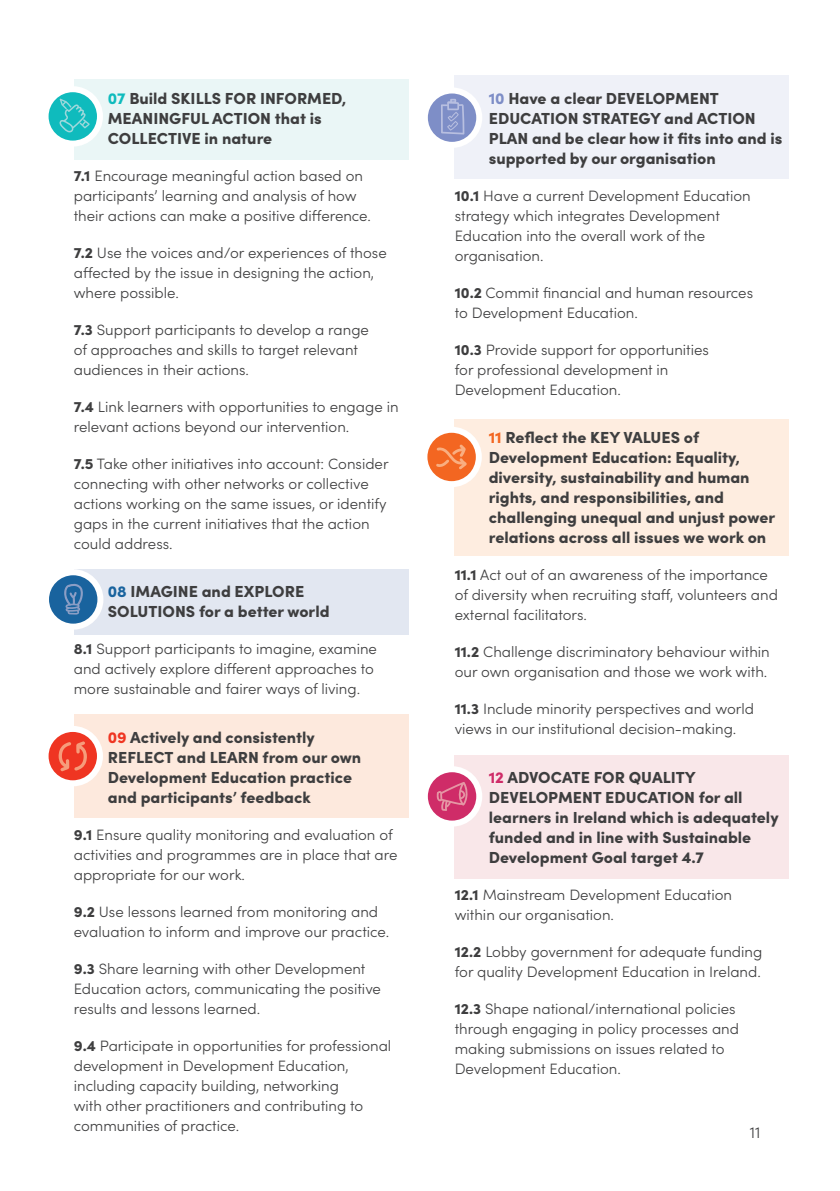
<style>
.page{position:relative;width:840px;height:1191px;background:#fff}
.page>*{position:absolute;margin:0;border:0;box-sizing:border-box;transform-origin:0 0}
.Principle_Heading{font:900 16px/20px "Sofia Pro";color:#3e3e3f}
.t1{font:300 16px "Sofia Pro";color:#3e3e3f}
.Indicator{font:300 15px/20px "Sofia Pro";color:#3e3e3f}
.s1{color:#0fbbbd}
.s2{font-weight:900}
.s3{color:#19639e}
.s4{color:#ef3522}
.s5{color:#7e8ec7}
.s6{color:#f36621}
.s7{color:#cf2c68}
</style>
<div class="page">
<div style="left:74px;top:79px;width:334px;height:80px;background:#eaf6f6"></div>
<div style="left:74px;top:569px;width:334px;height:66px;background:#e2e7f1"></div>
<div style="left:74px;top:715px;width:334px;height:103px;background:#fde9dd"></div>
<div style="left:454px;top:76px;width:334px;height:103px;background:#eff1f8"></div>
<div style="left:454px;top:419px;width:334px;height:137px;background:#feede0"></div>
<div style="left:454px;top:755px;width:334px;height:124px;background:#f9e7e9"></div>
<svg style="left:46px;top:89px;width:54px;height:55px"></svg>
<div style="left:43px;top:86px;width:60px;height:61px;border:6px solid #fff;border-radius:50%"></div>
<svg style="left:59px;top:98px;width:31px;height:35px"></svg>
<svg style="left:46px;top:572px;width:54px;height:54px"></svg>
<div style="left:43px;top:569px;width:60px;height:60px;border:6px solid #fff;border-radius:50%"></div>
<svg style="left:64px;top:583px;width:19px;height:31px"></svg>
<svg style="left:46px;top:729px;width:54px;height:54px"></svg>
<div style="left:43px;top:726px;width:60px;height:60px;border:6px solid #fff;border-radius:50%"></div>
<svg style="left:58px;top:741px;width:29px;height:30px"></svg>
<svg style="left:424px;top:90px;width:55px;height:55px"></svg>
<div style="left:421px;top:87px;width:61px;height:61px;border:6px solid #fff;border-radius:50%"></div>
<svg style="left:440px;top:99px;width:24px;height:35px"></svg>
<svg style="left:424px;top:430px;width:54px;height:54px"></svg>
<div style="left:421px;top:427px;width:60px;height:60px;border:6px solid #fff;border-radius:50%"></div>
<svg style="left:436px;top:444px;width:30px;height:25px"></svg>
<svg style="left:424px;top:769px;width:55px;height:54px"></svg>
<div style="left:421px;top:766px;width:61px;height:60px;border:6px solid #fff;border-radius:50%"></div>
<svg style="left:436px;top:781px;width:31px;height:30px"></svg>
<p class="Principle_Heading" style="left:108px;top:86px;width:240px"><span class="s1">07</span> Build SKILLS FOR INFORMED,<br>MEANINGFUL ACTION that is<br>COLLECTIVE in nature</p>
<p class="Indicator" style="left:74px;top:164px;width:298px"><span class="s2">7.1</span> Encourage meaningful action based on participants’ learning and analysis of how their actions can make a positive difference.</p>
<p class="Indicator" style="left:74px;top:241px;width:314px"><span class="s2">7.2</span> Use the voices and/or experiences of those affected by the issue in designing the action, where possible.</p>
<p class="Indicator" style="left:74px;top:318px;width:296px"><span class="s2">7.3</span> Support participants to develop a range of approaches and skills to target relevant audiences in their actions.</p>
<p class="Indicator" style="left:74px;top:395px;width:326px"><span class="s2">7.4</span> Link learners with opportunities to engage in relevant actions beyond our intervention.</p>
<p class="Indicator" style="left:74px;top:452px;width:316px"><span class="s2">7.5</span> Take other initiatives into account: Consider connecting with other networks or collective actions working on the same issues, or identify gaps in the current initiatives that the action could address.</p>
<p class="Principle_Heading" style="left:108px;top:580px;width:223px"><span class="s3">08</span> IMAGINE and EXPLORE<br>SOLUTIONS for a better world</p>
<p class="Indicator" style="left:74px;top:638px;width:304px"><span class="s2">8.1</span> Support participants to imagine, examine and actively explore different approaches to more sustainable and fairer ways of living.</p>
<p class="Principle_Heading" style="left:108px;top:725px;width:255px"><span class="s4">09</span> Actively and consistently<br>REFLECT and LEARN from our own<br>Development Education practice and participants’ feedback</p>
<p class="Indicator" style="left:74px;top:823px;width:325px"><span class="s2">9.1</span> Ensure quality monitoring and evaluation of activities and programmes are in place that are appropriate for our work.</p>
<p class="Indicator" style="left:74px;top:900px;width:317px"><span class="s2">9.2</span> Use lessons learned from monitoring and evaluation to inform and improve our practice.</p>
<p class="Indicator" style="left:74px;top:957px;width:308px"><span class="s2">9.3</span> Share learning with other Development<br>Education actors, communicating the positive results and lessons learned.</p>
<p class="Indicator" style="left:74px;top:1034px;width:319px"><span class="s2">9.4</span> Participate in opportunities for professional development in Development Education, including capacity building, networking<br>with other practitioners and contributing to communities of practice.</p>
<p class="Principle_Heading" style="left:488px;top:86px;width:295px"><span class="s5">10</span> Have a clear DEVELOPMENT<br>EDUCATION STRATEGY and ACTION<br>PLAN and be clear how it fits into and is supported by our organisation</p>
<p class="Indicator" style="left:454px;top:184px;width:297px"><span class="s2">10.1</span> Have a current Development Education strategy which integrates Development Education into the overall work of the organisation.</p>
<p class="Indicator" style="left:454px;top:281px;width:300px"><span class="s2">10.2</span> Commit financial and human resources to Development Education.</p>
<p class="Indicator" style="left:454px;top:338px;width:256px"><span class="s2">10.3</span> Provide support for opportunities for professional development in<br>Development Education.</p>
<p class="Principle_Heading" style="left:488px;top:426px;width:288px"><span class="s6">11</span> Reflect the KEY VALUES of Development Education: Equality, diversity, sustainability and human rights, and responsibilities, and challenging unequal and unjust power relations across all issues we work on</p>
<p class="Indicator" style="left:454px;top:564px;width:324px"><span class="s2">11.1</span> Act out of an awareness of the importance of diversity when recruiting staff, volunteers and external facilitators.</p>
<p class="Indicator" style="left:454px;top:641px;width:316px"><span class="s2">11.2</span> Challenge discriminatory behaviour within our own organisation and those we work with.</p>
<p class="Indicator" style="left:454px;top:698px;width:301px"><span class="s2">11.3</span> Include minority perspectives and world views in our institutional decision-making.</p>
<p class="Principle_Heading" style="left:488px;top:765px;width:291px"><span class="s7">12</span> ADVOCATE FOR QUALITY<br>DEVELOPMENT EDUCATION for all learners in Ireland which is adequately funded and in line with Sustainable<br>Development Goal target 4.7</p>
<p class="Indicator" style="left:454px;top:883px;width:279px"><span class="s2">12.1</span> Mainstream Development Education within our organisation.</p>
<p class="Indicator" style="left:454px;top:940px;width:309px"><span class="s2">12.2</span> Lobby government for adequate funding for quality Development Education in Ireland.</p>
<p class="Indicator" style="left:454px;top:997px;width:285px"><span class="s2">12.3</span> Shape national/international policies through engaging in policy processes and making submissions on issues related to Development Education.</p>
<p class="t1" style="left:749px;top:1121px;width:12px">11</p>
</div>
